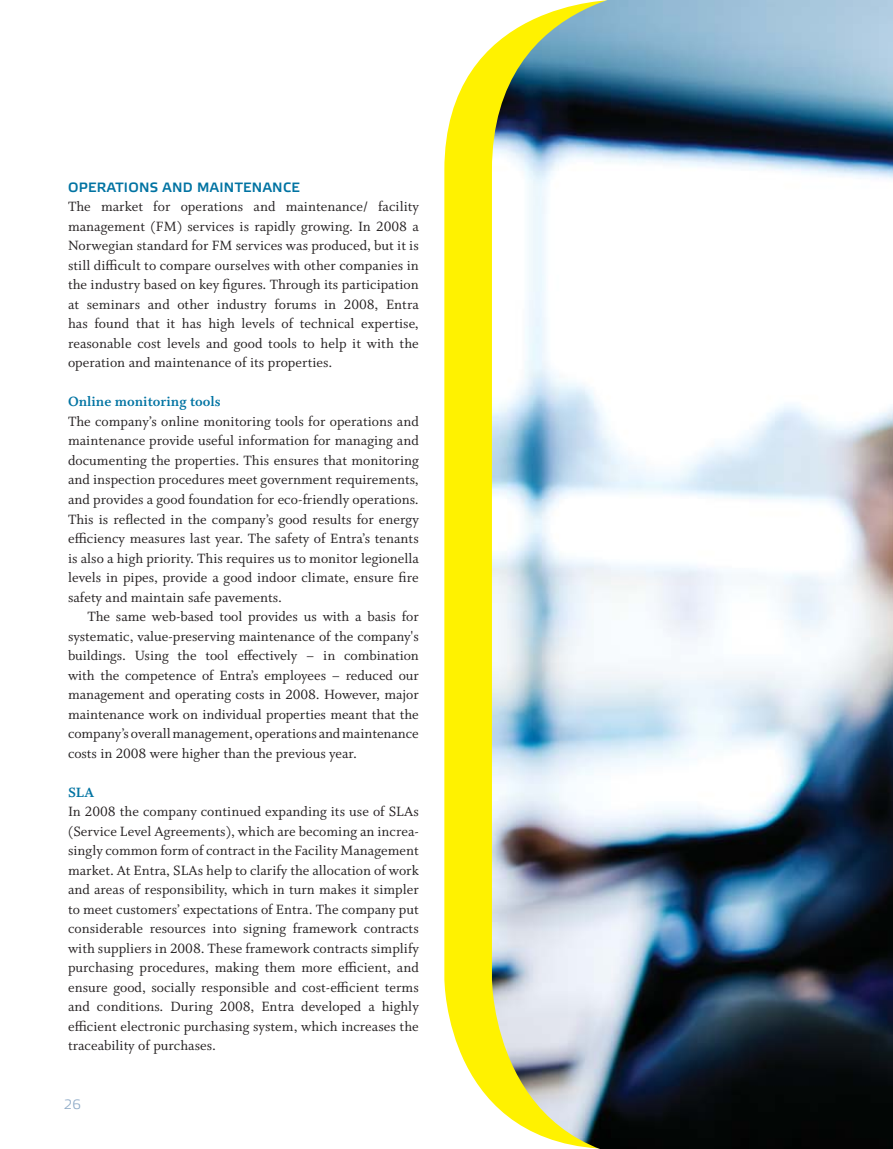
<style>
.page{position:relative;width:893px;height:1149px;background:#fff}
.page>*{position:absolute;margin:0;border:0;box-sizing:border-box;transform-origin:0 0}
.t1{font:15px/19.5px "Cappelen Whitman LF Roman";color:#231f20;text-align:justify}
.t2{font:15px "Cappelen Whitman LF Bold";color:#0073a2}
.t3{font:700 13.5px "Elektra Light Pro";letter-spacing:.025em;color:#0073a2}
.t4{font:13.5px "Elektra Light Pro";color:#8eaac7}
</style>
<div class="page">
<div style="left:444px;top:0;width:378px;height:1148px;background:#fff200;border-radius:170px"></div>
<img style="left:492px;top:0;width:401px;height:1148px">
<p class="t3" style="left:68px;top:182px;width:233px">OPERATIONS AND MAINTENANCE</p>
<p class="t1" style="left:68px;top:197px;width:352px">The market for operations and maintenance/ facility management (FM) services is rapidly growing. In 2008 a Norwegian standard for FM services was produced, but it is still di∞cult to compare ourselves with other companies in the industry based on key figures. Through its participation at seminars and other industry forums in 2008, Entra has found that it has high levels of technical expertise, reasonable cost levels and good tools to help it with the operation and maintenance of its properties.</p>
<p class="t2" style="left:68px;top:396px;width:154px">Online monitoring tools</p>
<p class="t1" style="left:68px;top:412px;width:352px">The company’s online monitoring tools for operations and maintenance provide useful information for managing and documenting the properties. This ensures that monitoring and inspection procedures meet government requirements, and provides a good foundation for eco-friendly operations.<br>This is reflected in the company’s good results for energy e∞ciency measures last year. The safety of Entra’s tenants is also a high priority. This requires us to monitor legionella levels in pipes, provide a good indoor climate, ensure fire safety and maintain safe pavements.</p>
<p class="t1" style="left:68px;top:607px;width:352px;text-indent:20px">The same web-based tool provides us with a basis for systematic, value-preserving maintenance of the company's buildings. Using the tool e≠ectively – in combination with the competence of Entra’s employees – reduced our management and operating costs in 2008. However, major maintenance work on individual properties meant that the company’s overall management, operations and maintenance costs in 2008 were higher than the previous year.</p>
<p class="t2" style="left:68px;top:786px;width:28px">SLA</p>
<p class="t1" style="left:68px;top:802px;width:352px">In 2008 the company continued expanding its use of SLAs (Service Level Agreements), which are becoming an increa&shy;singly common form of contract in the Facility Management market. At Entra, SLAs help to clarify the allocation of work and areas of responsibility, which in turn makes it simpler to meet customers’ expectations of Entra. The company put considerable resources into signing framework contracts with suppliers in 2008. These framework contracts simplify purchasing procedures, making them more e∞cient, and ensure good, socially responsible and cost-e∞cient terms and conditions. During 2008, Entra developed a highly e∞cient electronic purchasing system, which increases the traceability of purchases.</p>
<p class="t4" style="left:64px;top:1096px;width:19px">26</p>
</div>
